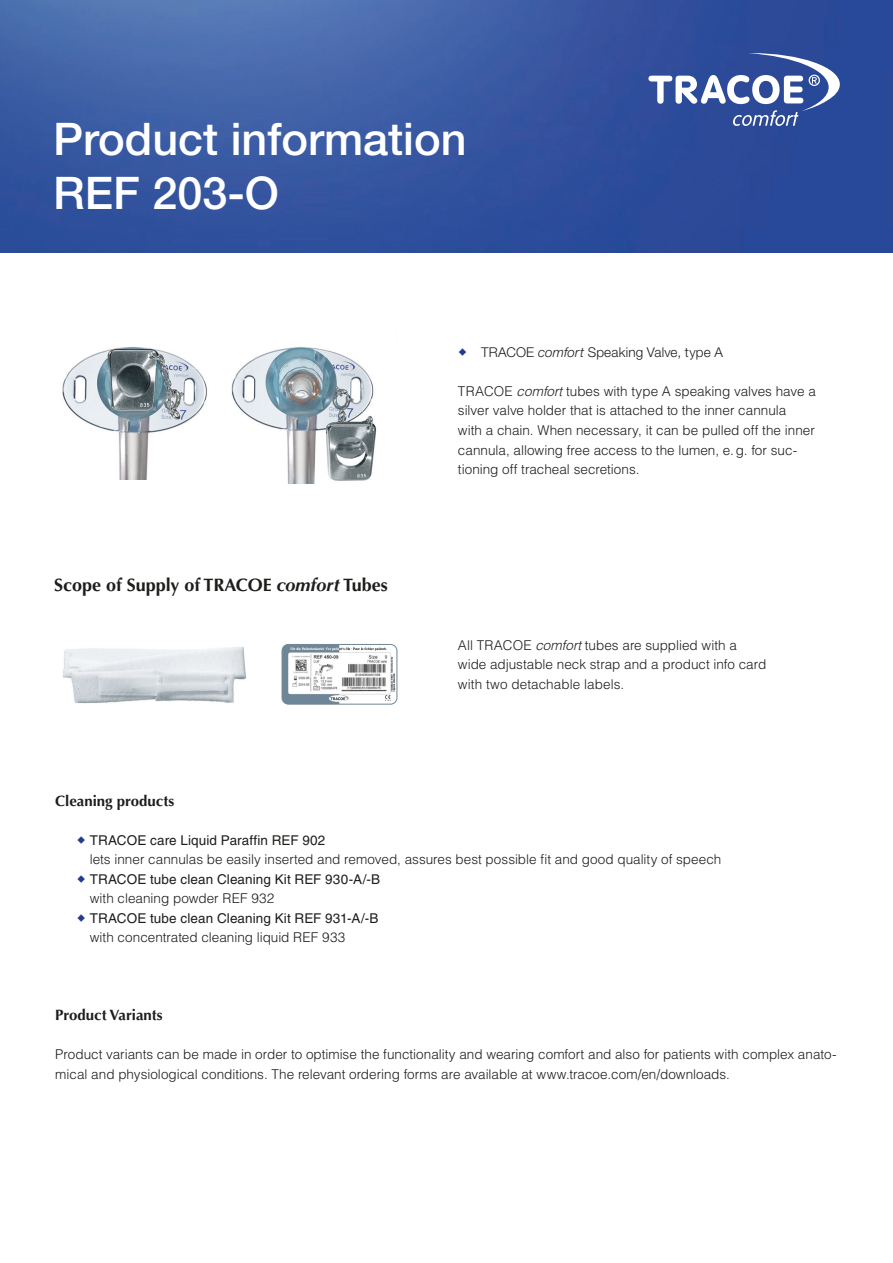
<style>
.page{position:relative;width:893px;height:1263px;background:#fff}
.page>*{position:absolute;margin:0;border:0;box-sizing:border-box;transform-origin:0 0}
.t1{font:500 45px/54px "Helvetica Neue LT Pro";color:#fff}
.Allgemein_-_Head{font:700 18px "Optima LT Std";color:#1d1d1b}
.Produkt_-_Head{font:700 15px "Optima LT Std";color:#1d1d1b}
.Produkt_-_Head-2{font:300 13.5px/19.5px "Helvetica LT Std";color:#1d1d1b}
.Produkt_-_Copy_Aufzä{font:300 13.5px/19.5px "Helvetica LT Std";color:#1d1d1b}
.Produkt_-_Copy_Aufzä-2{font:300 13.5px "Helvetica Neue LT Pro";letter-spacing:.01em;color:#1d1d1b}
.s1{font-style:italic}
.s2{font-weight:400}
</style>
<div class="page">
<img style="left:0;top:0;width:893px;height:253px">
<svg style="left:648px;top:53px;width:192px;height:73px"></svg>
<img style="left:62px;top:347px;width:145px;height:133px">
<img style="left:231px;top:347px;width:146px;height:137px">
<img style="left:62px;top:646px;width:184px;height:58px">
<img style="left:282px;top:644px;width:115px;height:60px">
<div style="left:282px;top:644px;width:115px;height:60px;border:1px solid #718799;border-radius:6px"></div>
<p class="t1" style="left:53px;top:112px;width:415px">Product information<br>REF 203-O</p>
<p class="Allgemein_-_Head" style="left:54px;top:574px;width:335px">Scope of Supply of TRACOE <span class="s1">comfort</span> Tubes</p>
<p class="Produkt_-_Copy_Aufzä-2" style="left:481px;top:344px;width:243px">TRACOE <span class="s1">comfort</span> Speaking Valve, type A</p>
<p class="Produkt_-_Copy_Aufzä" style="left:458px;top:381px;width:359px">TRACOE <span class="s1">comfort</span> tubes with type A speaking valves have a silver valve holder that is attached to the inner cannula<br>with a chain. When necessary, it can be pulled off the inner cannula, allowing free access to the lumen, e.g. for suc&shy;tioning off tracheal secretions.</p>
<p class="Produkt_-_Copy_Aufzä" style="left:458px;top:635px;width:310px">All TRACOE <span class="s1">comfort</span> tubes are supplied with a wide adjustable neck strap and a product info card with two detachable labels.</p>
<p class="Produkt_-_Head" style="left:55px;top:792px;width:120px">Cleaning products</p>
<p class="Produkt_-_Head-2" style="left:90px;top:830px;width:633px"><span class="s2">TRACOE care Liquid Paraffin REF 902<br></span>lets inner cannulas be easily inserted and removed, assures best possible fit and good quality of speech <span class="s2">TRACOE tube clean Cleaning Kit REF 930-A/-B<br></span>with cleaning powder REF 932<br><span class="s2">TRACOE tube clean Cleaning Kit REF 931-A/-B<br></span>with concentrated cleaning liquid REF 933</p>
<p class="Produkt_-_Head" style="left:55px;top:1006px;width:109px">Product Variants</p>
<p class="Produkt_-_Head-2" style="left:55px;top:1044px;width:783px">Product variants can be made in order to optimise the functionality and wearing comfort and also for patients with complex anato&shy;mical and physiological conditions. The relevant ordering forms are available at www.tracoe.com/en/downloads.</p>
</div>
